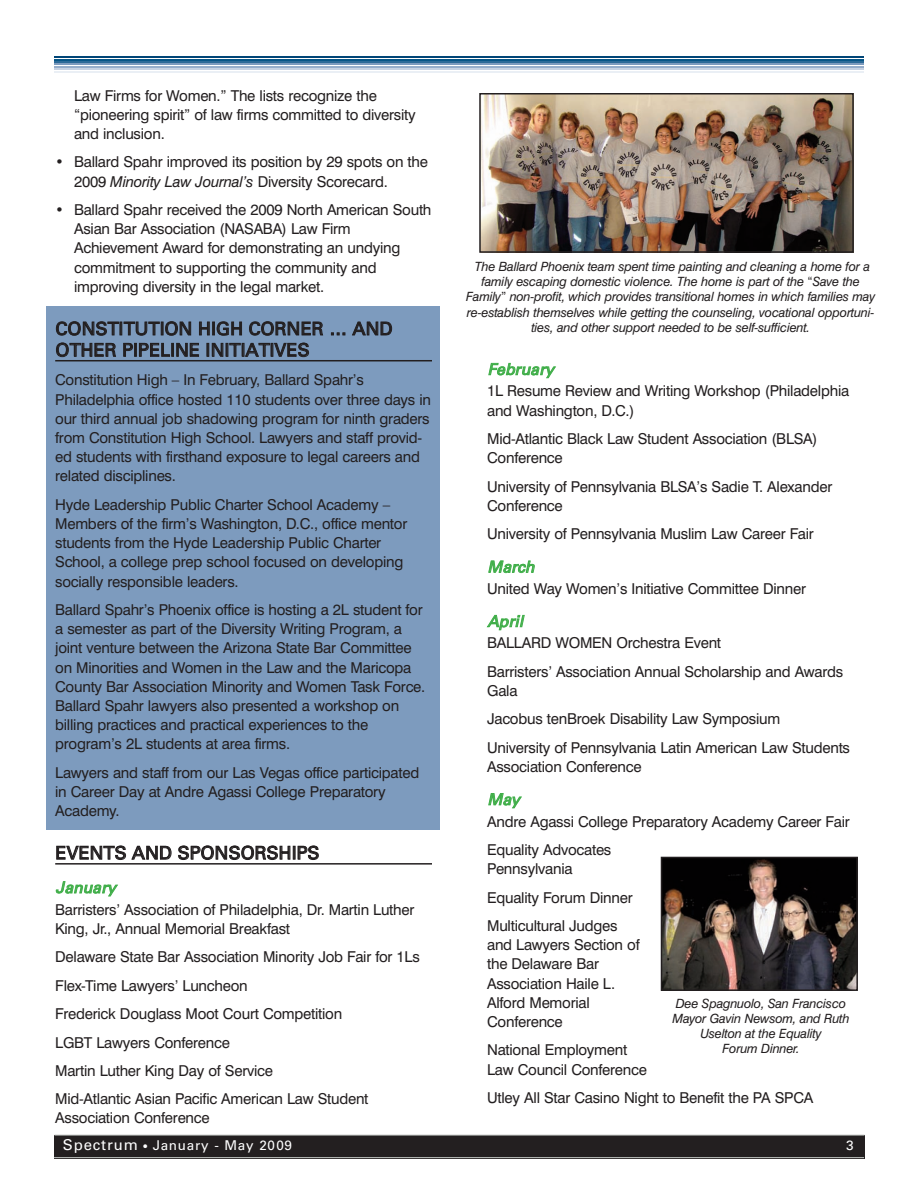
<style>
.page{position:relative;width:918px;height:1188px;background:#fff}
.page>*{position:absolute;margin:0;border:0;box-sizing:border-box;transform-origin:0 0}
.t1{font:18px/21.3px "Univers";letter-spacing:-.005em;color:#231f20}
.t2{font:italic 15.75px "Univers";color:#40ae49}
.t3{font:15px/19.2px "Swiss 721 BT";letter-spacing:-.015em;color:#231f20}
.t4{font:13.5px "Univers";letter-spacing:.055em;color:#fff}
.t5{font:italic 12.75px/15.3px "Swiss 721 BT";letter-spacing:-.015em;color:#231f20;text-align:center}
.s1{font-style:italic}
.s2{font-style:normal}
.s3{font-size:15px}
.s4{font-size:10.5px}
</style>
<div class="page">
<div style="left:47px;top:307px;width:393px;height:523px;background:#7d9bbe"></div>
<div style="left:54px;top:1135px;width:810px;height:23px;background:#231f20"></div>
<hr style="left:54px;top:1135px;width:811px;height:1px;background:#c6cac6">
<hr style="left:54px;top:1157px;width:810px;height:1px;background:#c6cac6">
<hr style="left:55px;top:360px;width:377px;height:1px;background:#231f20">
<hr style="left:55px;top:863px;width:377px;height:2px;background:#231f20">
<img style="left:482px;top:96px;width:369px;height:154px">
<div style="left:479px;top:93px;width:375px;height:160px;border:2px solid #231f20"></div>
<hr style="left:54px;top:66px;width:810px;height:2px;background:#97aecb">
<hr style="left:54px;top:68px;width:810px;height:2px;background:#c7d2e3">
<hr style="left:54px;top:71px;width:810px;height:1px;background:#eaeff5">
<hr style="left:54px;top:64px;width:810px;height:1px;background:#7d9bbe">
<hr style="left:54px;top:61px;width:810px;height:2px;background:#2c6a98">
<hr style="left:54px;top:59px;width:810px;height:2px;background:#085687">
<hr style="left:54px;top:57px;width:810px;height:1px;background:#004577">
<img style="left:664px;top:860px;width:191px;height:128px">
<div style="left:661px;top:857px;width:197px;height:134px;border:2px solid #231f20"></div>
<p class="t3" style="left:74px;top:86px;width:343px">Law Firms for Women.” The lists recognize the “pioneering spirit” of law firms committed to diversity and inclusion.</p>
<p class="t3" style="left:74px;top:153px;width:355px;text-indent:-19px">• Ballard Spahr improved its position by 29 spots on the<br>2009 <span class="s1">Minority Law Journal’s</span> Diversity Scorecard.</p>
<p class="t3" style="left:74px;top:200px;width:359px;text-indent:-19px">• Ballard Spahr received the 2009 North American South Asian Bar Association (NASABA) Law Firm Achievement Award for demonstrating an undying commitment to supporting the community and improving diversity in the legal market.</p>
<p class="t1" style="left:55px;top:320px;width:339px">CONSTITUTION HIGH CORNER … AND<br>OTHER PIPELINE INITIATIVES</p>
<p class="t3" style="left:55px;top:371px;width:377px">Constitution High – In February, Ballard Spahr’s Philadelphia office hosted 110 students over three days in our third annual job shadowing program for ninth graders from Constitution High School. Lawyers and staff provid&shy;ed students with firsthand exposure to legal careers and related disciplines.</p>
<p class="t3" style="left:55px;top:495px;width:354px">Hyde Leadership Public Charter School Academy – Members of the firm’s Washington, D.C., office mentor students from the Hyde Leadership Public Charter School, a college prep school focused on developing socially responsible leaders.</p>
<p class="t3" style="left:55px;top:600px;width:372px">Ballard Spahr’s Phoenix office is hosting a 2L student for a semester as part of the Diversity Writing Program, a joint venture between the Arizona State Bar Committee on Minorities and Women in the Law and the Maricopa County Bar Association Minority and Women Task Force.<br>Ballard Spahr lawyers also presented a workshop on billing practices and practical experiences to the program’s 2L students at area firms.</p>
<p class="t3" style="left:55px;top:763px;width:366px">Lawyers and staff from our Las Vegas office participated in Career Day at Andre Agassi College Preparatory<br>Academy.</p>
<p class="t1" style="left:55px;top:844px;width:266px">EVENTS AND SPONSORSHIPS</p>
<p class="t2" style="left:55px;top:882px;width:65px">January</p>
<p class="t3" style="left:55px;top:900px;width:361px">Barristers’ Association of Philadelphia, Dr. Martin Luther<br>King, Jr., Annual Memorial Breakfast</p>
<p class="t3" style="left:55px;top:943px;width:366px;line-height:28.3px">Delaware State Bar Association Minority Job Fair for 1Ls Flex-Time Lawyers’ Luncheon<br>Frederick Douglass Moot Court Competition<br>LGBT Lawyers Conference<br>Martin Luther King Day of Service<br>Mid-Atlantic Asian Pacific American Law Student</p>
<p class="t3" style="left:55px;top:1109px;width:156px">Association Conference</p>
<p class="t5" style="left:466px;top:259px;width:411px">The Ballard Phoenix team spent time painting and cleaning a home for a family escaping domestic violence. The home is part of the <span class="s2">“</span>Save the Family<span class="s2">”</span> non-profit, which provides transitional homes in which families may re-establish themselves while getting the counseling, vocational opportuni&shy;ties, and other support needed to be self-sufficient.</p>
<p class="t2" style="left:487px;top:363px;width:71px">February</p>
<p class="t3" style="left:487px;top:382px;width:364px">1L Resume Review and Writing Workshop (Philadelphia and Washington, D.C.)</p>
<p class="t3" style="left:487px;top:429px;width:332px">Mid-Atlantic Black Law Student Association (BLSA)<br>Conference</p>
<p class="t3" style="left:487px;top:477px;width:347px">University of Pennsylvania BLSA’s Sadie T. Alexander<br>Conference</p>
<p class="t3" style="left:487px;top:524px;width:328px">University of Pennsylvania Muslim Law Career Fair</p>
<p class="t2" style="left:487px;top:561px;width:52px">March</p>
<p class="t3" style="left:487px;top:579px;width:320px">United Way Women’s Initiative Committee Dinner</p>
<p class="t2" style="left:487px;top:615px;width:40px">April</p>
<p class="t3" style="left:487px;top:629px;width:358px;line-height:28.3px">BALLARD WOMEN Orchestra Event<br>Barristers’ Association Annual Scholarship and Awards</p>
<p class="t3" style="left:487px;top:677px;width:364px;line-height:28.3px">Gala<br>Jacobus tenBroek Disability Law Symposium<br>University of Pennsylvania Latin American Law Students</p>
<p class="t3" style="left:487px;top:757px;width:156px">Association Conference</p>
<p class="t2" style="left:487px;top:794px;width:37px">May</p>
<p class="t3" style="left:487px;top:807px;width:364px;line-height:28.3px">Andre Agassi College Preparatory Academy Career Fair<br>Equality Advocates</p>
<p class="t3" style="left:487px;top:855px;width:147px;line-height:28.3px">Pennsylvania<br>Equality Forum Dinner<br>Multicultural Judges</p>
<p class="t3" style="left:487px;top:935px;width:154px">and Lawyers Section of the Delaware Bar<br>Association Haile L.<br>Alford Memorial<br>Conference</p>
<p class="t3" style="left:487px;top:1041px;width:161px">National Employment<br>Law Council Conference</p>
<p class="t3" style="left:487px;top:1088px;width:328px">Utley All Star Casino Night to Benefit the PA SPCA</p>
<p class="t5" style="left:672px;top:996px;width:178px">Dee Spagnuolo, San Francisco<br>Mayor Gavin Newsom, and Ruth<br>Uselton at the Equality<br>Forum Dinner.</p>
<p class="t4" style="left:63px;top:1141px;width:231px"><span class="s3">Spectrum</span> <span class="s4">•</span> January - May 2009</p>
<p class="t4" style="left:846px;top:1141px;width:9px">3</p>
</div>
